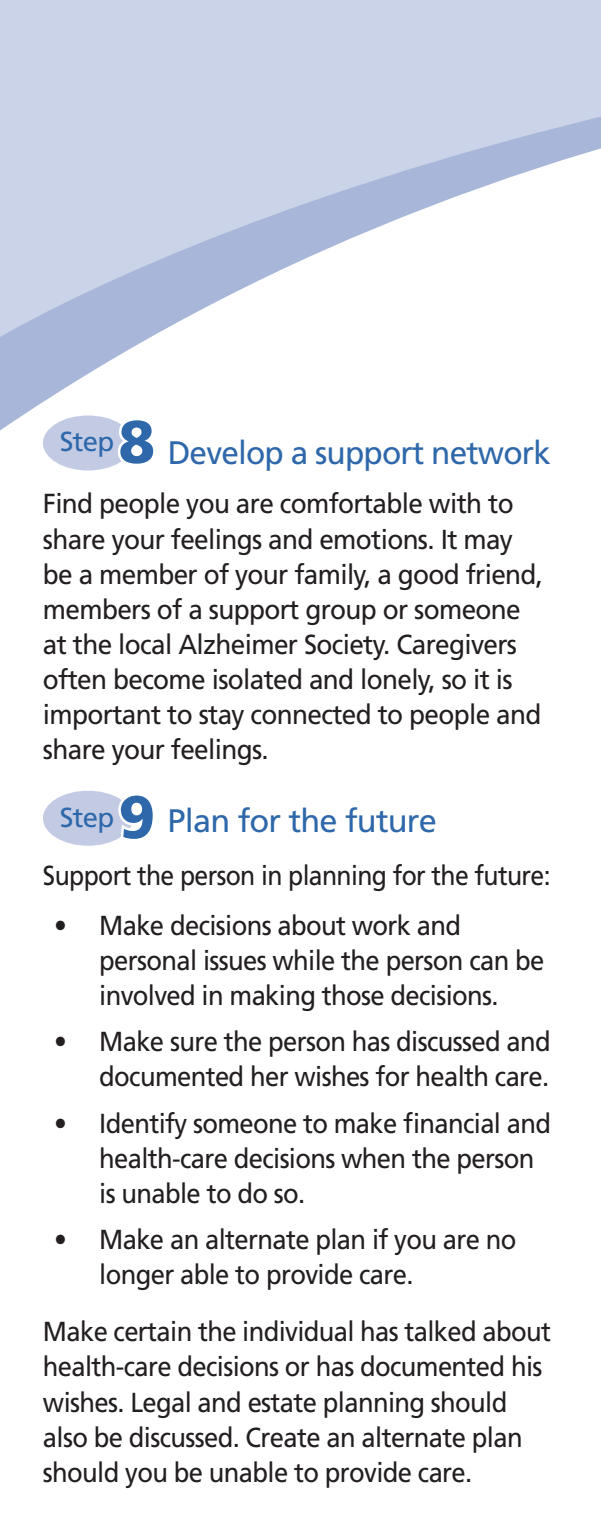
<style>
.page{position:relative;width:601px;height:1531px;background:#fff}
.page>*{position:absolute;margin:0;border:0;box-sizing:border-box;transform-origin:0 0}
.t1{font:32.5px "Frutiger";letter-spacing:-.025em;color:#2e68aa}
.t2{font:27.5px/35px "Frutiger";letter-spacing:-.025em;color:#231f20;scale:.93 1}
.t3{font:27.5px/35px "Frutiger";letter-spacing:-.025em;color:#231f20;scale:.95 1}
.t4{font:27.5px "Frutiger";letter-spacing:-.025em;color:#231f20;scale:.9 1}
.t5{font:27.5px "Frutiger";letter-spacing:-.025em;color:#2e68aa}
.s1{font-weight:900;font-size:60px}
</style>
<div class="page">
<svg style="left:0;top:0;width:600px;height:431px;fill:#cad3e7"></svg>
<div style="left:43px;top:415px;width:90px;height:55px;background:#c3cbe4;border-radius:50%"></div>
<svg style="left:115px;top:415px;width:43px;height:50px"></svg>
<div style="left:43px;top:790px;width:90px;height:55px;background:#c3cbe4;border-radius:50%"></div>
<svg style="left:116px;top:796px;width:17px;height:44px"></svg>
<p class="t5" style="left:60px;top:425px;width:97px">Step <span class="s1">8</span></p>
<p class="t1" style="left:167px;top:433px;width:384px">Develop a support network</p>
<p class="t3" style="left:43px;top:486px;width:528px">Find people you are comfortable with to share your feelings and emotions. It may be a member of your family, a good friend, members of a support group or someone at the local Alzheimer Society. Caregivers often become isolated and lonely, so it is important to stay connected to people and share your feelings.</p>
<p class="t5" style="left:60px;top:800px;width:97px">Step <span class="s1">9</span></p>
<p class="t1" style="left:167px;top:802px;width:270px">Plan for the future</p>
<p class="t4" style="left:43px;top:859px;width:565px">Support the person in planning for the future:</p>
<p class="t2" style="left:99px;top:907px;width:480px;text-indent:-45px">• Make decisions about work and personal issues while the person can be involved in making those decisions.</p>
<p class="t2" style="left:54px;top:1023px;width:535px;text-align:right">• Make sure the person has discussed and documented her wishes for health care.</p>
<p class="t2" style="left:99px;top:1105px;width:487px;text-indent:-45px">• Identify someone to make financial and health-care decisions when the person is unable to do so.</p>
<p class="t2" style="left:99px;top:1221px;width:450px;text-indent:-45px">• Make an alternate plan if you are no longer able to provide care.</p>
<p class="t2" style="left:43px;top:1313px;width:547px">Make certain the individual has talked about health-care decisions or has documented his wishes. Legal and estate planning should also be discussed. Create an alternate plan should you be unable to provide care.</p>
</div>
